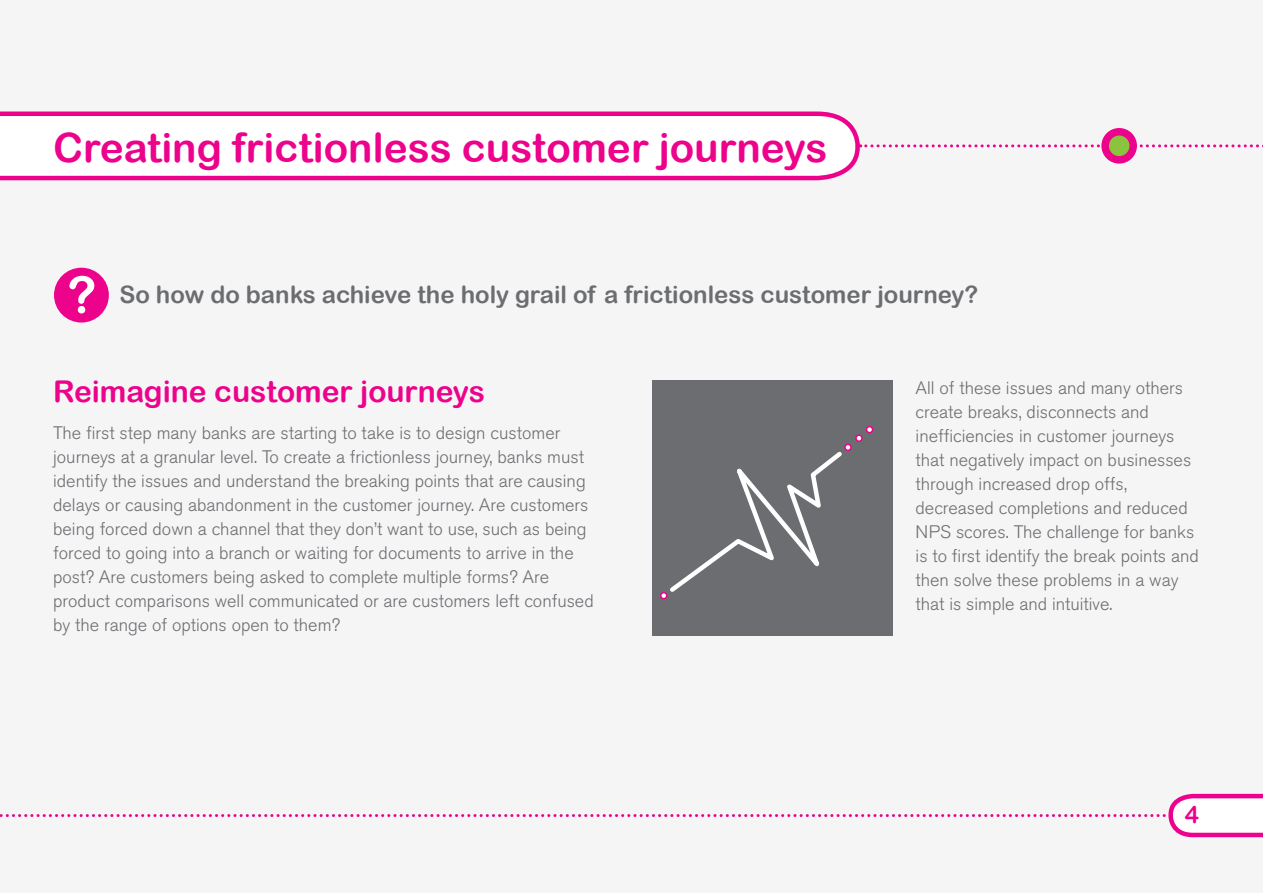
<style>
.page{position:relative;width:1263px;height:893px;background:#f5f5f6}
.page>*{position:absolute;margin:0;border:0;box-sizing:border-box;transform-origin:0 0}
.t1{font:40.5px "Arial Rounded MT Bold";color:#ed028c}
.t2{font:30px "Arial Rounded MT Bold";color:#ed028c}
.t3{font:24px "Arial Rounded MT Bold";color:#6c6d70}
.t4{font:24px "Arial Rounded MT Bold";color:#ed028c}
.t5{font:300 18px/24px "Akzidenz Grotesk BQ";color:#6c6d70}
.s1{font-size:51px;color:#fff}
</style>
<div class="page">
<svg style="left:0;top:111px;width:862px;height:70px"></svg>
<svg style="left:0;top:793px;width:1263px;height:45px"></svg>
<svg style="left:860px;top:144px;width:403px;height:3px"></svg>
<div style="left:1105px;top:132px;width:28px;height:28px;background:#8cc33e;border-radius:50%"></div>
<div style="left:1101px;top:128px;width:36px;height:36px;border:8px solid #ed028c;border-radius:50%"></div>
<div style="left:54px;top:268px;width:55px;height:55px;background:#ed028c;border-radius:50%"></div>
<div style="left:652px;top:381px;width:240px;height:255px;background:#6c6d70"></div>
<div style="left:866px;top:426px;width:7px;height:7px;border:2px solid #ed028c;border-radius:50%"></div>
<svg style="left:661px;top:427px;width:211px;height:172px"></svg>
<div style="left:660px;top:592px;width:7px;height:7px;border:2px solid #ed028c;border-radius:50%"></div>
<h1 class="t1" style="left:53px;top:123px;width:776px">Creating frictionless customer journeys</h1>
<h3 class="t3" style="left:67px;top:281px;width:912px"><span class="s1">?</span> So how do banks achieve the holy grail of a frictionless customer journey?</h3>
<h2 class="t2" style="left:53px;top:374px;width:433px">Reimagine customer journeys</h2>
<p class="t5" style="left:53px;top:421px;width:542px">The first step many banks are starting to take is to design customer journeys at a granular level. To create a frictionless journey, banks must identify the issues and understand the breaking points that are causing delays or causing abandonment in the customer journey. Are customers being forced down a channel that they don’t want to use, such as being forced to going into a branch or waiting for documents to arrive in the post? Are customers being asked to complete multiple forms? Are product comparisons well communicated or are customers left confused by the range of options open to them?</p>
<p class="t5" style="left:915px;top:376px;width:285px">All of these issues and many others create breaks, disconnects and inefficiencies in customer journeys that negatively impact on businesses through increased drop offs, decreased completions and reduced NPS scores. The challenge for banks is to first identify the break points and then solve these problems in a way that is simple and intuitive.</p>
<h3 class="t4" style="left:1185px;top:800px;width:16px">4</h3>
</div>
